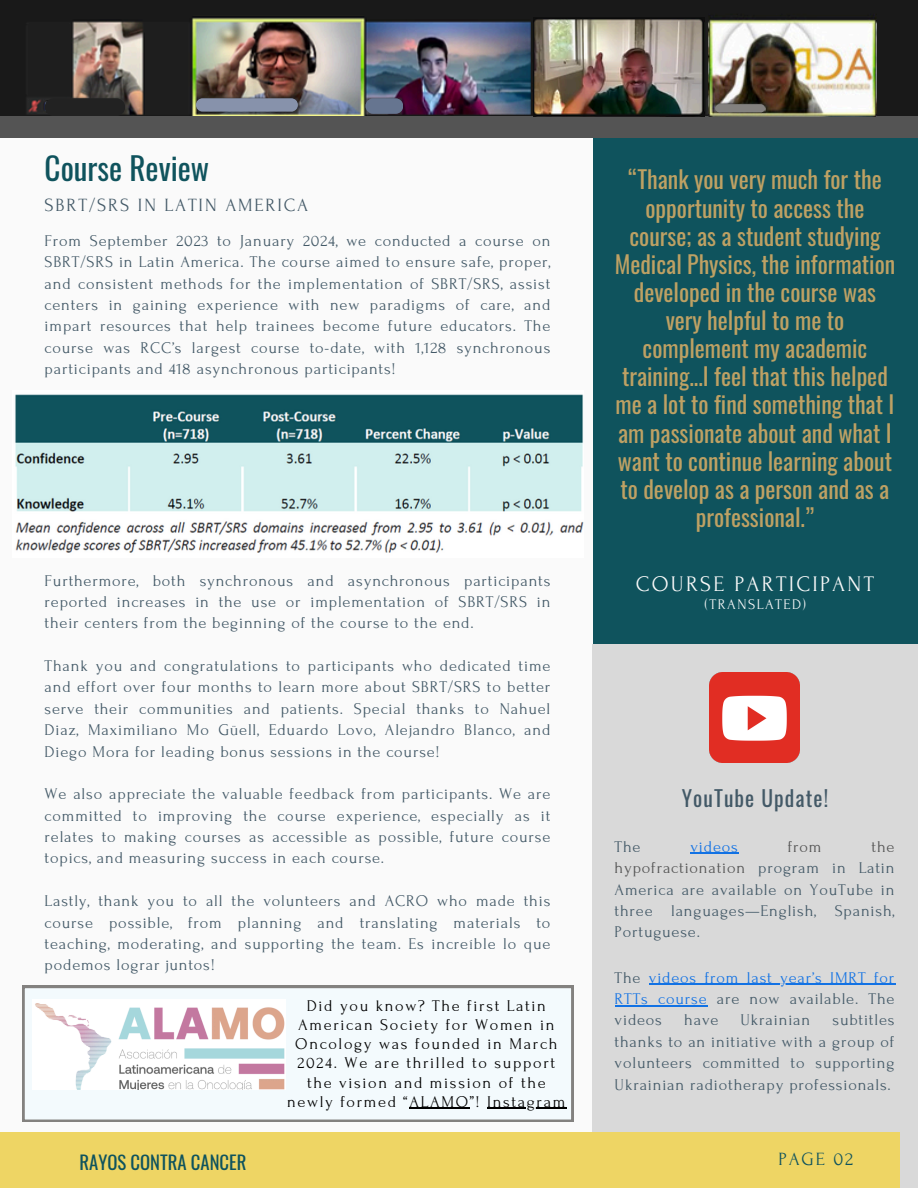
<style>
.page{position:relative;width:918px;height:1188px;background:#fafafa}
.page>*{position:absolute;margin:0;border:0;box-sizing:border-box;transform-origin:0 0}
.t1{font:31.2px "Oswald";color:#0f535d}
.t2{font:23.85px/28.2px "Oswald";color:#bea164;text-align:center}
.t3{font:22.2px "Forum";letter-spacing:.1em;color:#fafafa}
.t4{font:21.6px "Oswald";letter-spacing:.05em;color:#435967}
.t5{font:18.75px "Oswald";color:#0f535d}
.t6{font:18.75px "Forum";letter-spacing:.1em;color:#0f535d}
.t7{font:18.6px "Forum";letter-spacing:.1em;color:#435967}
.t8{font:16.35px/21.3px "Forum";letter-spacing:.05em;color:#435967;text-align:justify}
.t9{font:16.35px "Forum";letter-spacing:.1em;color:#000}
.t10{font:16.35px/21.3px "Forum";letter-spacing:.05em;color:#1272e4;text-align:justify}
.t11{font:16.35px "Forum";color:#545454}
.t12{font:14.7px "Forum";letter-spacing:.1em;color:#fafafa}
.s1{color:#545454}
.s2{color:#435967}
</style>
<div class="page">
<img style="left:15px;top:394px;width:568px;height:159px">
<div style="left:594px;top:104px;width:324px;height:540px;background:#0f535d"></div>
<div style="left:592px;top:645px;width:326px;height:543px;background:#d9d9d9"></div>
<div style="left:0;top:1132px;width:900px;height:56px;background:#eed564"></div>
<div style="left:0;top:0;width:918px;height:138px;background:#545454"></div>
<img style="left:0;top:0;width:918px;height:116px">
<img style="left:533px;top:17px;width:171px;height:99px">
<img style="left:709px;top:13px;width:167px;height:103px">
<div style="left:45px;top:98px;width:80px;height:18px;background:#222;border-radius:9px"></div>
<svg style="left:196px;top:98px;width:102px;height:14px"></svg>
<div style="left:365px;top:98px;width:38px;height:16px;background:#667590;border-radius:8px"></div>
<div style="left:715px;top:104px;width:50px;height:8px;background:#83817f;border-radius:4px"></div>
<img style="left:710px;top:673px;width:90px;height:90px">
<svg style="left:23px;top:986px;width:550px;height:136px"></svg>
<hr style="left:410px;top:1108px;width:60px;height:1px;background:#000">
<hr style="left:487px;top:1108px;width:80px;height:1px;background:#000">
<img style="left:32px;top:999px;width:254px;height:90px">
<hr style="left:691px;top:853px;width:48px;height:1px;background:#1272e4">
<hr style="left:649px;top:984px;width:246px;height:1px;background:#1272e4">
<hr style="left:615px;top:1005px;width:92px;height:1px;background:#1272e4">
<p class="t1" style="left:45px;top:143px;width:166px">Course Review</p>
<p class="t7" style="left:45px;top:195px;width:265px">SBRT/SRS IN LATIN AMERICA</p>
<p class="t8" style="left:45px;top:230px;width:507px">From September 2023 to January 2024, we conducted a course on SBRT/SRS in Latin America. The course aimed to ensure safe, proper, and consistent methods for the implementation of SBRT/SRS, assist centers in gaining experience with new paradigms of care, and impart resources that help trainees become future educators. The course was RCC’s largest course to-date, with 1,128 synchronous participants and 418 asynchronous participants!</p>
<h3 class="t8" style="left:45px;top:570px;width:507px">Furthermore, both synchronous and asynchronous participants reported increases in the use or implementation of SBRT/SRS in their centers from the beginning of the course to the end.</h3>
<p class="t8" style="left:45px;top:655px;width:507px">Thank you and congratulations to participants who dedicated time and effort over four months to learn more about SBRT/SRS to better serve their communities and patients. Special thanks to Nahuel Diaz, Maximiliano Mo Güell, Eduardo Lovo, Alejandro Blanco, and Diego Mora for leading bonus sessions in the course!</p>
<p class="t8" style="left:45px;top:784px;width:507px">We also appreciate the valuable feedback from participants. We are committed to improving the course experience, especially as it relates to making courses as accessible as possible, future course topics, and measuring success in each course.</p>
<p class="t8" style="left:45px;top:891px;width:507px">Lastly, thank you to all the volunteers and ACRO who made this course possible, from planning and translating materials to teaching, moderating, and supporting the team. Es increíble lo que podemos lograr juntos!</p>
<h2 class="t9" style="left:307px;top:997px;width:241px">Did you know? The first Latin</h2>
<h2 class="t9" style="left:298px;top:1016px;width:258px">American Society for Women in</h2>
<h2 class="t9" style="left:295px;top:1035px;width:264px">Oncology was founded in March</h2>
<h2 class="t9" style="left:298px;top:1054px;width:259px">2024. We are thrilled to support</h2>
<h2 class="t9" style="left:307px;top:1074px;width:240px">the vision and mission of the</h2>
<h2 class="t9" style="left:287px;top:1093px;width:194px">newly formed “ALAMO”!</h2>
<h1 class="t9" style="left:487px;top:1093px;width:80px">Instagram</h1>
<p class="t2" style="left:615px;top:165px;width:282px">“Thank you very much for the opportunity to access the course; as a student studying<br>Medical Physics, the information developed in the course was very helpful to me to complement my academic training...I feel that this helped me a lot to find something that I am passionate about and what I want to continue learning about to develop as a person and as a professional.”</p>
<p class="t3" style="left:636px;top:572px;width:240px">COURSE PARTICIPANT</p>
<p class="t12" style="left:705px;top:597px;width:103px">(TRANSLATED)</p>
<p class="t4" style="left:682px;top:781px;width:148px">YouTube Update!</p>
<h4 class="t8" style="left:615px;top:836px;width:27px">The</h4>
<h4 class="t10" style="left:691px;top:836px;width:49px">videos</h4>
<h4 class="t11" style="left:788px;top:838px;width:35px">from</h4>
<h4 class="t8" style="left:615px;top:836px;width:281px;text-indent:257px"><span class="s1">the hypofractionation</span> program in Latin America are available on YouTube in three languages—English, Spanish, Portuguese.</h4>
<h4 class="t10" style="left:615px;top:967px;width:281px"><span class="s2">The</span> videos from last year’s IMRT for RTTs course <span class="s2">are now available. The videos</span></h4>
<p class="t8" style="left:615px;top:1010px;width:281px;text-indent:218px">subtitles thanks to an initiative with a group of volunteers committed to supporting Ukrainian radiotherapy professionals.</p>
<p class="t8" style="left:684px;top:1010px;width:36px">have</p>
<p class="t8" style="left:741px;top:1010px;width:71px">Ukrainian</p>
<p class="t5" style="left:80px;top:1148px;width:168px">RAYOS CONTRA CANCER</p>
<p class="t6" style="left:778px;top:1149px;width:76px">PAGE 02</p>
</div>
